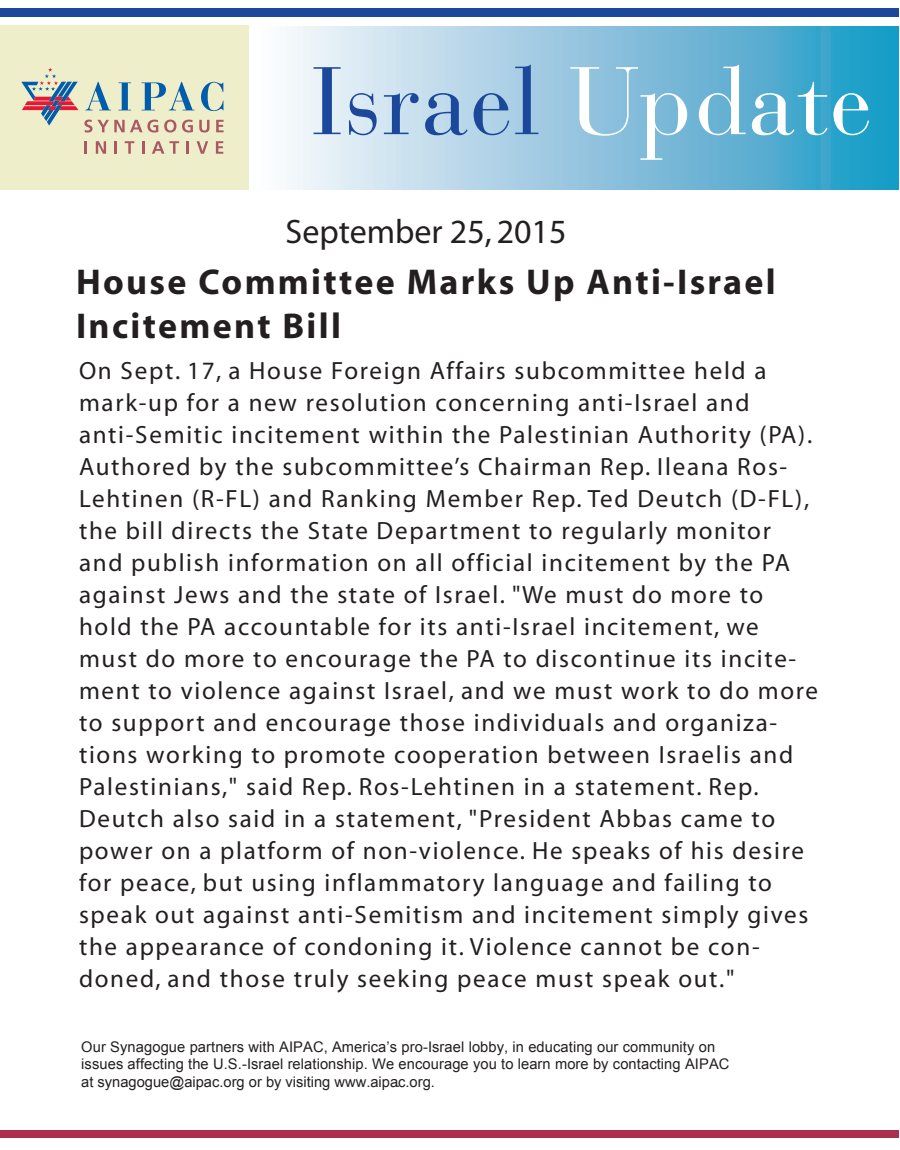
<style>
.page{position:relative;width:900px;height:1150px;background:#fff}
.page>*{position:absolute;margin:0;border:0;box-sizing:border-box;transform-origin:0 0}
.t1{font:95px "Bauer Bodoni";letter-spacing:.015em;color:#1b489a}
.t2{font:700 36px/44px "Myriad";letter-spacing:.065em;color:#231f20}
.t3{font:34px "Myriad";color:#231f20}
.t4{font:25px/32px "Myriad";letter-spacing:.07em;color:#231f20}
.t5{font:14.6px/17.6px "Arial";letter-spacing:.005em;color:#231f20}
.s1{color:#fff}
</style>
<div class="page">
<div style="left:0;top:25px;width:249px;height:164px;background:#eeeeca"></div>
<svg style="left:285px;top:27px;width:614px;height:162px;background:#8cc5de"></svg>
<div style="left:0;top:8px;width:899px;height:8px;background:#1b489a"></div>
<svg style="left:21px;top:68px;width:203px;height:65px"></svg>
<svg style="left:85px;top:141px;width:2px;height:13px"></svg>
<svg style="left:96px;top:141px;width:10px;height:13px"></svg>
<svg style="left:115px;top:141px;width:2px;height:13px"></svg>
<svg style="left:125px;top:141px;width:9px;height:13px"></svg>
<svg style="left:142px;top:141px;width:2px;height:13px"></svg>
<svg style="left:152px;top:141px;width:27px;height:13px"></svg>
<svg style="left:187px;top:141px;width:2px;height:13px"></svg>
<svg style="left:197px;top:141px;width:11px;height:13px"></svg>
<svg style="left:216px;top:141px;width:7px;height:13px"></svg>
<div style="left:0;top:1130px;width:899px;height:8px;background:#ab304c"></div>
<h1 class="t1" style="left:311px;top:45px;width:562px">Israel <span class="s1">Update</span></h1>
<h3 class="t3" style="left:285px;top:215px;width:283px">September 25, 2015</h3>
<h2 class="t2" style="left:76px;top:261px;width:701px">House Committee Marks Up Anti-Israel<br>Incitement Bill</h2>
<p class="t4" style="left:79px;top:355px;width:741px">On Sept. 17, a House Foreign Affairs subcommittee held a mark-up for a new resolution concerning anti-Israel and anti-Semitic incitement within the Palestinian Authority (PA).<br>Authored by the subcommittee’s Chairman Rep. Ileana Ros-Lehtinen (R-FL) and Ranking Member Rep. Ted Deutch (D-FL), the bill directs the State Department to regularly monitor and publish information on all official incitement by the PA against Jews and the state of Israel. "We must do more to hold the PA accountable for its anti-Israel incitement, we must do more to encourage the PA to discontinue its incite&shy;ment to violence against Israel, and we must work to do more to support and encourage those individuals and organiza&shy;tions working to promote cooperation between Israelis and Palestinians," said Rep. Ros-Lehtinen in a statement. Rep.<br>Deutch also said in a statement, "President Abbas came to power on a platform of non-violence. He speaks of his desire for peace, but using inflammatory language and failing to speak out against anti-Semitism and incitement simply gives the appearance of condoning it. Violence cannot be con&shy;doned, and those truly seeking peace must speak out."</p>
<p class="t5" style="left:81px;top:1038px;width:650px">Our Synagogue partners with AIPAC, America’s pro-Israel lobby, in educating our community on issues affecting the U.S.-Israel relationship. We encourage you to learn more by contacting AIPAC at synagogue@aipac.org or by visiting www.aipac.org.</p>
<p class="t5" style="left:396px;top:1073px;width:6px">.</p>
</div>
